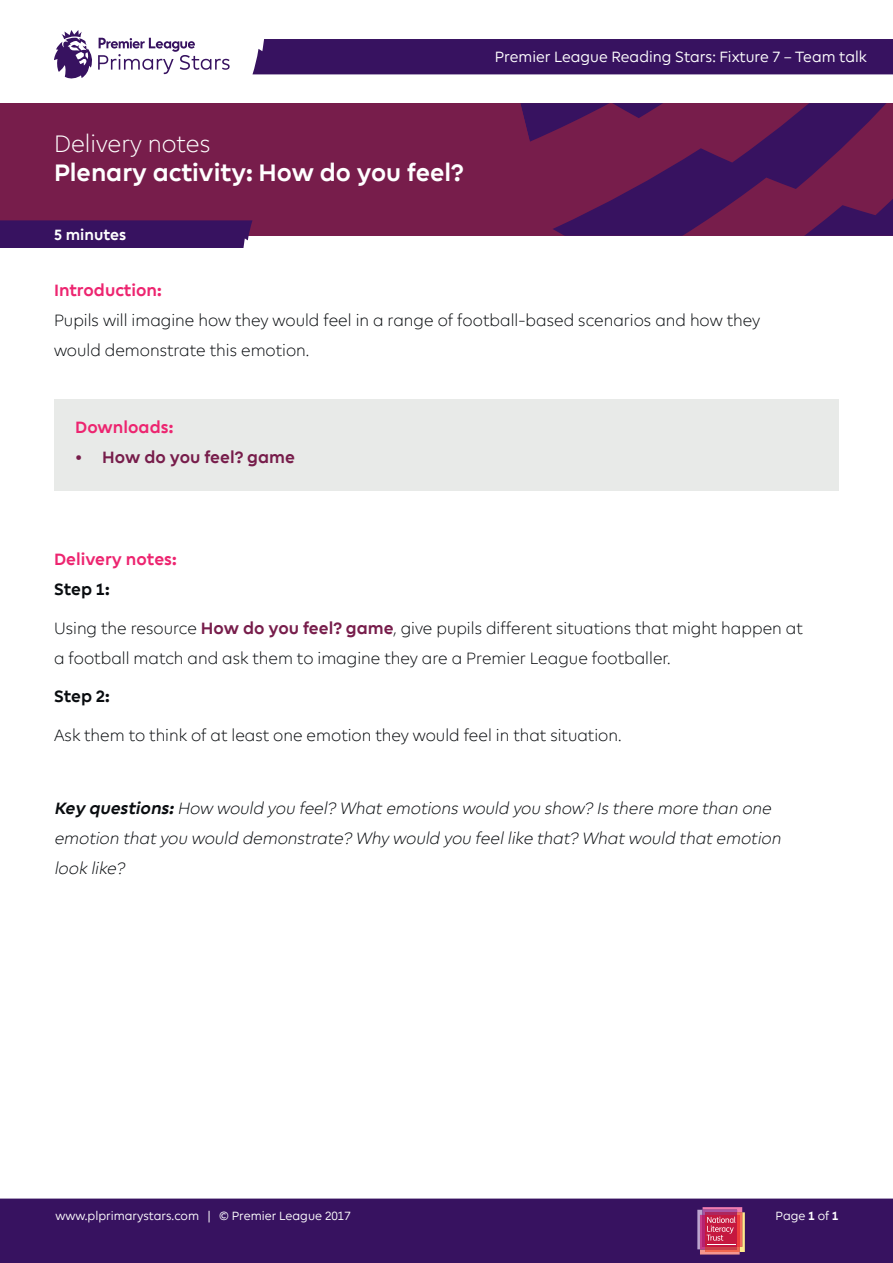
<style>
.page{position:relative;width:893px;height:1263px;background:#fff}
.page>*{position:absolute;margin:0;border:0;box-sizing:border-box;transform-origin:0 0}
.Activity_Heading{font:700 24px "Premier League";color:#fff}
.Delivery_Notes{font:300 24px "Premier League";color:#fff}
.Body_text{font:300 16.5px/30px "Premier League";color:#090c0f}
.Body_text-2{font:italic 300 16.5px/30px "Premier League";color:#090c0f}
.Pink_Header{font:700 16.5px "Premier League";color:#ed2570}
.t1{font:700 16.5px "Premier League";color:#771d4b}
.Black_bold_Sub-head{font:700 16.5px "Premier League";color:#090c0f}
.Resource_identifier{font:15px "Premier League";color:#fff}
.Minutes{font:700 15px "Premier League";color:#fff}
.Footer_URL{font:12px "Premier League";color:#fff}
.Page_number{font:12px "Premier League";color:#fff}
.s1{font-weight:700;color:#771d4b}
.s2{font-weight:700}
</style>
<div class="page">
<div style="left:0;top:1198px;width:893px;height:65px;background:#371260"></div>
<div style="left:54px;top:399px;width:785px;height:91px;background:#e8eae8"></div>
<div style="left:0;top:103px;width:893px;height:133px;background:#771d4b"></div>
<svg style="left:520px;top:103px;width:373px;height:133px"></svg>
<div style="left:252px;top:39px;width:641px;height:35px;background:#371260"></div>
<svg style="left:697px;top:1207px;width:48px;height:47px;background:#cb526d"></svg>
<div style="left:0;top:220px;width:252px;height:28px;background:#371260"></div>
<svg style="left:54px;top:30px;width:176px;height:49px"></svg>
<p class="Delivery_Notes" style="left:54px;top:131px;width:158px">Delivery notes</p>
<p class="Activity_Heading" style="left:54px;top:159px;width:411px">Plenary activity: How do you feel?</p>
<p class="Minutes" style="left:54px;top:226px;width:74px">5 minutes</p>
<h1 class="Resource_identifier" style="left:495px;top:49px;width:373px">Premier League Reading Stars: Fixture 7 – Team talk</h1>
<p class="Pink_Header" style="left:54px;top:281px;width:109px">Introduction:</p>
<p class="Body_text" style="left:54px;top:305px;width:708px">Pupils will imagine how they would feel in a range of football-based scenarios and how they would demonstrate this emotion.</p>
<p class="Pink_Header" style="left:75px;top:418px;width:100px">Downloads:</p>
<p class="t1" style="left:75px;top:448px;width:221px">• How do you feel? game</p>
<p class="Pink_Header" style="left:54px;top:551px;width:124px">Delivery notes:</p>
<p class="Black_bold_Sub-head" style="left:54px;top:581px;width:57px">Step 1:</p>
<p class="Body_text" style="left:54px;top:614px;width:750px">Using the resource <span class="s1">How do you feel? game</span>, give pupils different situations that might happen at a football match and ask them to imagine they are a Premier League footballer.</p>
<p class="Black_bold_Sub-head" style="left:54px;top:688px;width:57px">Step 2:</p>
<p class="Body_text" style="left:54px;top:721px;width:569px">Ask them to think of at least one emotion they would feel in that situation.</p>
<p class="Body_text-2" style="left:54px;top:793px;width:731px"><span class="s2">Key questions:</span>How would you feel? What emotions would you show? Is there more than one emotion that you would demonstrate? Why would you feellike that? What would that emotion look like?</p>
<p class="Footer_URL" style="left:55px;top:1209px;width:297px">www.plprimarystars.com | © Premier League 2017</p>
<p class="Page_number" style="left:776px;top:1209px;width:65px">Page <span class="s2">1</span> of <span class="s2">1</span></p>
</div>
